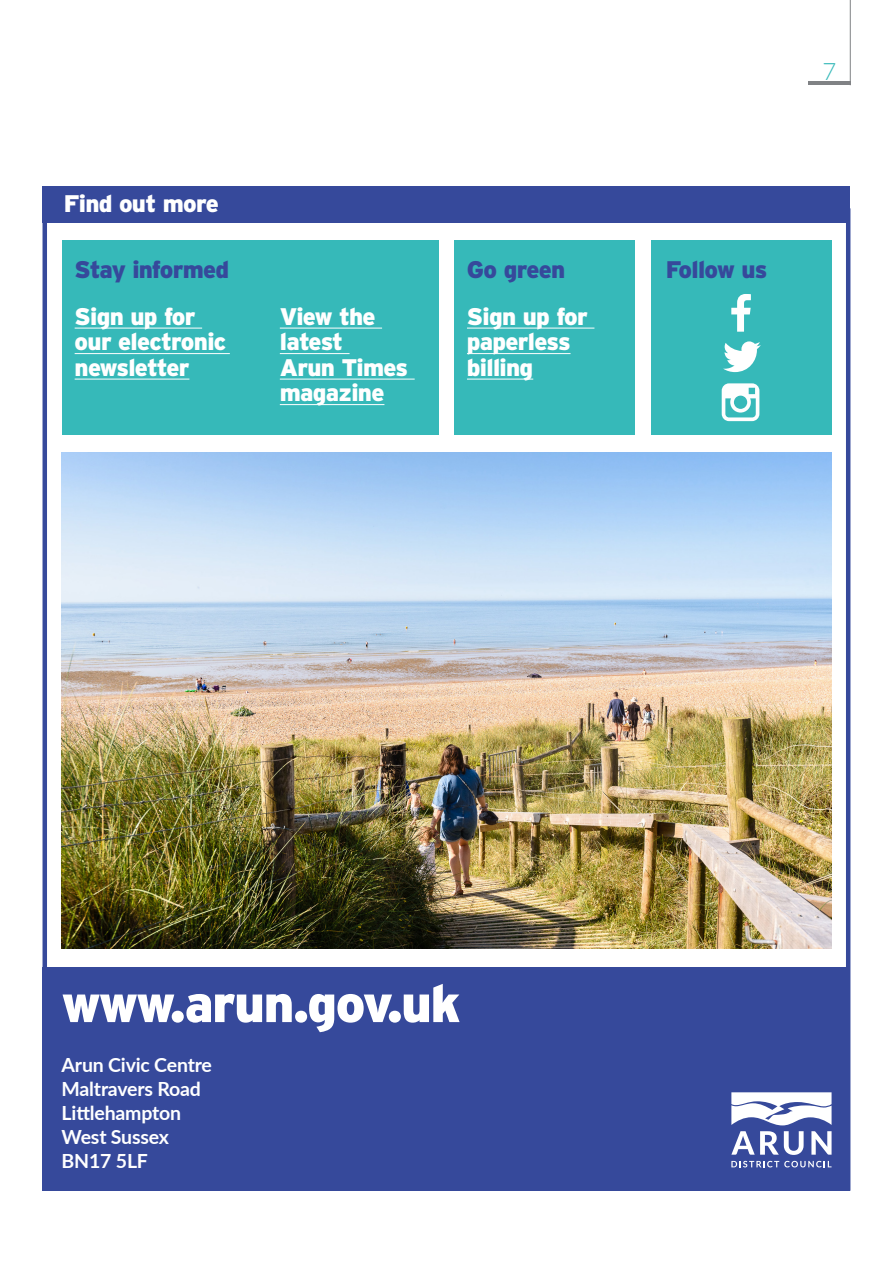
<style>
.page{position:relative;width:893px;height:1263px;background:#fff}
.page>*{position:absolute;margin:0;border:0;box-sizing:border-box;transform-origin:0 0}
.t1{font:900 52.5px "Interstate";letter-spacing:-.03em;color:#fff}
.t2{font:900 24px/25.5px "Interstate";letter-spacing:-.03em;color:#fff}
.t3{font:900 24px "Interstate";letter-spacing:-.03em;color:#36499b}
.t4{font:300 24px "Lato";color:#36b9b9}
.t5{font:700 19.5px "Lato";letter-spacing:-.01em;color:#fff}
</style>
<div class="page">
<hr style="left:808px;top:81px;width:42px;height:4px;background:#808285">
<hr style="left:850px;top:0;width:1px;height:85px;background:#808285">
<div style="left:43px;top:967px;width:807px;height:224px;background:#36499b"></div>
<svg style="left:731px;top:1131px;width:73px;height:24px"></svg>
<svg style="left:811px;top:1131px;width:20px;height:24px"></svg>
<svg style="left:731px;top:1161px;width:100px;height:6px"></svg>
<svg style="left:731px;top:1092px;width:100px;height:33px"></svg>
<div style="left:43px;top:186px;width:807px;height:37px;background:#36499b"></div>
<div style="left:62px;top:240px;width:376px;height:195px;background:#36b9b9"></div>
<div style="left:455px;top:240px;width:180px;height:195px;background:#36b9b9"></div>
<div style="left:651px;top:240px;width:180px;height:195px;background:#36b9b9"></div>
<hr style="left:75px;top:328px;width:127px;height:1px;background:#fff">
<hr style="left:75px;top:353px;width:155px;height:1px;background:#fff">
<hr style="left:75px;top:379px;width:114px;height:1px;background:#fff">
<hr style="left:467px;top:328px;width:127px;height:1px;background:#fff">
<hr style="left:467px;top:353px;width:104px;height:1px;background:#fff">
<hr style="left:467px;top:379px;width:66px;height:1px;background:#fff">
<hr style="left:280px;top:328px;width:102px;height:1px;background:#fff">
<hr style="left:280px;top:353px;width:70px;height:1px;background:#fff">
<hr style="left:280px;top:379px;width:135px;height:1px;background:#fff">
<hr style="left:280px;top:404px;width:104px;height:1px;background:#fff">
<svg style="left:722px;top:383px;width:37px;height:38px"></svg>
<svg style="left:723px;top:341px;width:38px;height:31px"></svg>
<svg style="left:731px;top:294px;width:20px;height:38px"></svg>
<img style="left:62px;top:453px;width:769px;height:495px">
<p class="t2" style="left:64px;top:190px;width:156px">Find out more</p>
<p class="t3" style="left:75px;top:256px;width:156px">Stay informed</p>
<p class="t2" style="left:75px;top:303px;width:153px">Sign up for our electronic newsletter</p>
<p class="t2" style="left:280px;top:303px;width:97px">View the</p>
<p class="t2" style="left:280px;top:329px;width:65px">latest</p>
<p class="t2" style="left:280px;top:354px;width:130px">Arun Times magazine</p>
<p class="t3" style="left:467px;top:256px;width:100px">Go green</p>
<p class="t2" style="left:467px;top:303px;width:123px">Sign up for paperless</p>
<p class="t2" style="left:467px;top:354px;width:68px">billing</p>
<p class="t4" style="left:822px;top:54px;width:15px">7</p>
<p class="t3" style="left:666px;top:256px;width:103px">Follow us</p>
<p class="t1" style="left:62px;top:973px;width:400px">www.arun.gov.uk</p>
<p class="t5" style="left:62px;top:1050px;width:152px">Arun Civic Centre</p>
<p class="t5" style="left:62px;top:1074px;width:141px">Maltravers Road</p>
<p class="t5" style="left:62px;top:1098px;width:121px">Littlehampton</p>
<p class="t5" style="left:62px;top:1122px;width:109px">West Sussex</p>
<p class="t5" style="left:62px;top:1146px;width:88px">BN17 5LF</p>
</div>
